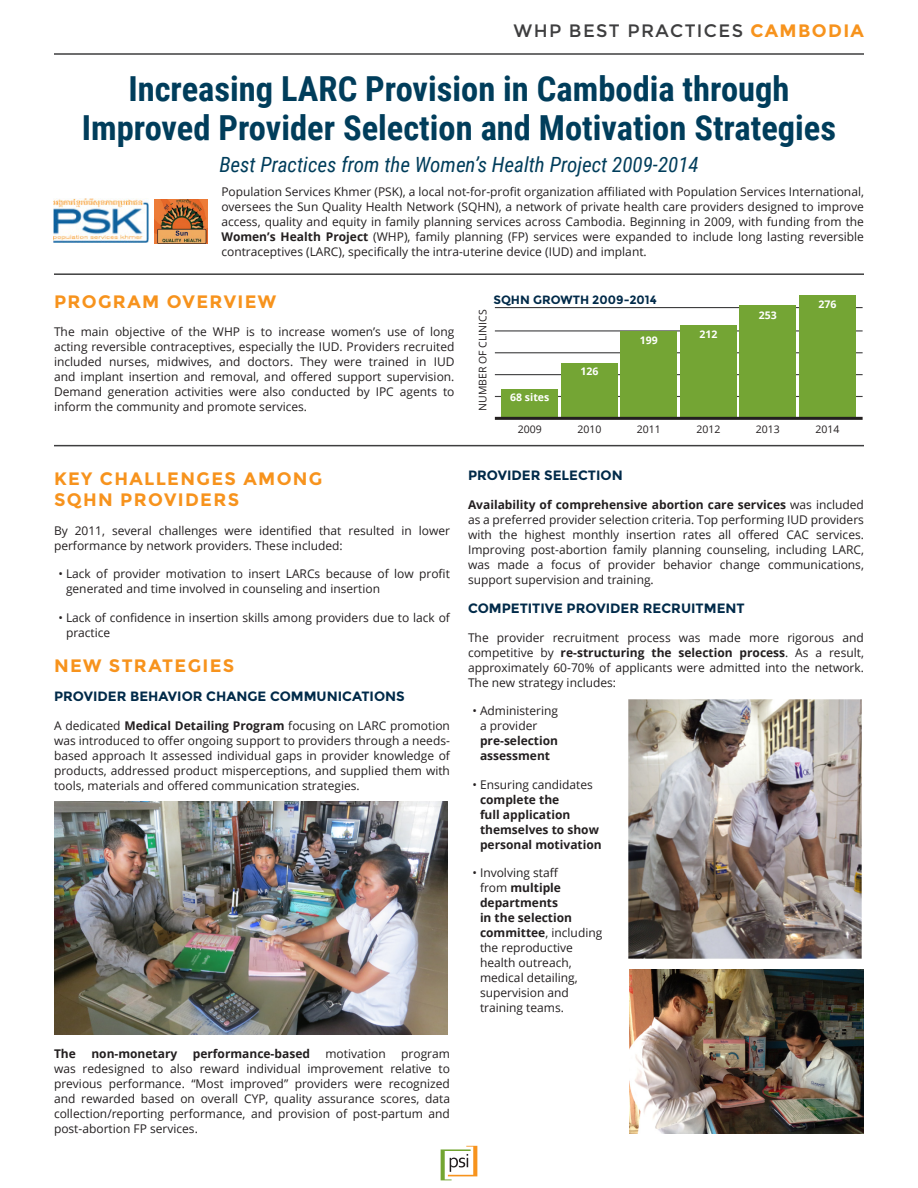
<style>
.page{position:relative;width:918px;height:1188px;background:#fff}
.page>*{position:absolute;margin:0;border:0;box-sizing:border-box;transform-origin:0 0}
.t1{font:700 34.5px/39px "Roboto Condensed";color:#003d5b;text-align:center}
.t2{font:italic 21px "Roboto Condensed";color:#003d5b}
.Headers{font:700 18px/21.6px "Montserrat";letter-spacing:.075em;color:#f7931d}
.t3{font:18px "Montserrat";letter-spacing:.075em;color:#3e3e3f}
.SUB_HEADERS{font:700 13.5px "Montserrat";color:#002a49}
.Body{font:12px/15px "Open Sans";color:#231f20;text-align:justify}
.Body-2{font:700 12px/15px "Open Sans";color:#231f20}
.SUB_HEADERS-2{font:700 12px "Montserrat";color:#002a49}
.Body-3{font:10.5px "Open Sans";color:#231f20}
.White_bold_body{font:700 10.5px "Open Sans";color:#fff}
.s1{font-weight:700;color:#f7931d}
.s2{font-weight:700}
.s3{font-weight:400}
</style>
<div class="page">
<hr style="left:54px;top:53px;width:810px;height:2px;background:#3e3e3f">
<hr style="left:54px;top:273px;width:810px;height:2px;background:#3e3e3f">
<hr style="left:54px;top:445px;width:810px;height:1px;background:#3e3e3f">
<img style="left:54px;top:802px;width:394px;height:232px">
<img style="left:628px;top:700px;width:233px;height:259px">
<img style="left:629px;top:969px;width:234px;height:165px">
<svg style="left:441px;top:1146px;width:36px;height:34px"></svg>
<hr style="left:495px;top:307px;width:368px;height:1px;background:#3e3e3f">
<hr style="left:495px;top:330px;width:368px;height:1px;background:#3e3e3f">
<hr style="left:495px;top:352px;width:368px;height:1px;background:#3e3e3f">
<hr style="left:495px;top:396px;width:368px;height:1px;background:#3e3e3f">
<hr style="left:495px;top:374px;width:368px;height:1px;background:#3e3e3f">
<div style="left:502px;top:389px;width:56px;height:29px;background:#74a534"></div>
<div style="left:621px;top:331px;width:56px;height:87px;background:#74a534"></div>
<div style="left:740px;top:305px;width:56px;height:113px;background:#74a534"></div>
<div style="left:561px;top:364px;width:56px;height:54px;background:#74a534"></div>
<div style="left:680px;top:325px;width:56px;height:93px;background:#74a534"></div>
<div style="left:799px;top:295px;width:56px;height:123px;background:#74a534"></div>
<hr style="left:495px;top:417px;width:368px;height:3px;background:#231f20">
<img style="left:155px;top:199px;width:53px;height:45px">
<img style="left:54px;top:198px;width:95px;height:44px">
<p class="t3" style="left:513px;top:20px;width:352px">WHP BEST PRACTICES <span class="s1">CAMBODIA</span></p>
<p class="t1" style="left:82px;top:68px;width:756px">Increasing LARC Provision in Cambodia through<br>Improved Provider Selection and Motivation Strategies</p>
<p class="t2" style="left:219px;top:149px;width:481px">Best Practices from the Women’s Health Project 2009-2014</p>
<p class="Body" style="left:221px;top:184px;width:644px">Population Services Khmer (PSK), a local not-for-profit organization affiliated with Population Services International, oversees the Sun Quality Health Network (SQHN), a network of private health care providers designed to improve access, quality and equity in family planning services across Cambodia. Beginning in 2009, with funding from the <span class="s2">Women’s Health Project</span> (WHP), family planning (FP) services were expanded to include long lasting reversible contraceptives (LARC), specifically the intra-uterine device (IUD) and implant.</p>
<p class="Headers" style="left:54px;top:291px;width:224px">PROGRAM OVERVIEW</p>
<p class="Body" style="left:54px;top:324px;width:402px">The main objective of the WHP is to increase women’s use of long acting reversible contraceptives, especially the IUD. Providers recruited included nurses, midwives, and doctors. They were trained in IUD and implant insertion and removal, and offered support supervision.<br>Demand generation activities were also conducted by IPC agents to inform the community and promote services.</p>
<p class="SUB_HEADERS-2" style="left:493px;top:293px;width:165px">SQHN GROWTH 2009-2014</p>
<p class="Body-3" style="left:475px;top:411px;width:103px;rotate:-90deg">NUMBER OF CLINICS</p>
<p class="White_bold_body" style="left:510px;top:390px;width:41px">68 sites</p>
<p class="White_bold_body" style="left:580px;top:364px;width:19px">126</p>
<p class="Body-3" style="left:518px;top:422px;width:26px">2009</p>
<p class="Body-3" style="left:577px;top:422px;width:26px">2010</p>
<p class="White_bold_body" style="left:640px;top:333px;width:19px">199</p>
<p class="Body-3" style="left:637px;top:422px;width:26px">2011</p>
<p class="White_bold_body" style="left:699px;top:327px;width:19px">212</p>
<p class="Body-3" style="left:696px;top:422px;width:26px">2012</p>
<p class="White_bold_body" style="left:759px;top:307px;width:19px">253</p>
<p class="Body-3" style="left:756px;top:422px;width:26px">2013</p>
<p class="White_bold_body" style="left:818px;top:296px;width:19px">276</p>
<p class="Body-3" style="left:815px;top:422px;width:26px">2014</p>
<p class="Headers" style="left:54px;top:467px;width:270px">KEY CHALLENGES AMONG<br>SQHN PROVIDERS</p>
<p class="Body" style="left:54px;top:522px;width:398px">By 2011, several challenges were identified that resulted in lower performance by network providers. These included:</p>
<p class="Body" style="left:66px;top:566px;width:386px;text-indent:-8px">• Lack of provider motivation to insert LARCs because of low profit generated and time involved in counseling and insertion</p>
<p class="Body" style="left:66px;top:609px;width:386px;text-indent:-8px">• Lack of confidence in insertion skills among providers due to lack of practice</p>
<p class="Headers" style="left:54px;top:655px;width:182px">NEW STRATEGIES</p>
<p class="SUB_HEADERS" style="left:54px;top:689px;width:352px">PROVIDER BEHAVIOR CHANGE COMMUNICATIONS</p>
<p class="Body" style="left:54px;top:718px;width:398px">A dedicated <span class="s2">Medical Detailing Program</span> focusing on LARC promotion was introduced to offer ongoing support to providers through a needs&shy;based approach It assessed individual gaps in provider knowledge of products, addressed product misperceptions, and supplied them with tools, materials and offered communication strategies.</p>
<p class="Body-2" style="left:54px;top:1046px;width:23px">The</p>
<p class="Body-2" style="left:91px;top:1046px;width:87px">non-monetary</p>
<p class="Body-2" style="left:193px;top:1046px;width:119px">performance-based</p>
<p class="Body" style="left:325px;top:1046px;width:62px">motivation</p>
<p class="Body" style="left:54px;top:1046px;width:398px;text-indent:347px">program was redesigned to also reward individual improvement relative to previous performance. “Most improved” providers were recognized and rewarded based on overall CYP, quality assurance scores, data collection/reporting performance, and provision of post-partum and post-abortion FP services.</p>
<p class="SUB_HEADERS" style="left:468px;top:467px;width:156px">PROVIDER SELECTION</p>
<p class="Body" style="left:468px;top:497px;width:398px"><span class="s2">Availability of comprehensive abortion care services</span> was included as a preferred provider selection criteria. Top performing IUD providers with the highest monthly insertion rates all offered CAC services.<br>Improving post-abortion family planning counseling, including LARC, was made a focus of provider behavior change communications, support supervision and training.</p>
<p class="SUB_HEADERS" style="left:468px;top:601px;width:278px">COMPETITIVE PROVIDER RECRUITMENT</p>
<p class="Body" style="left:468px;top:630px;width:398px">The provider recruitment process was made more rigorous and competitive by <span class="s2">re-structuring the selection process</span>. As a result, approximately 60-70% of applicants were admitted into the network.<br>The new strategy includes:</p>
<p class="Body" style="left:480px;top:703px;width:80px;text-align:left;text-indent:-8px">• Administering a provider <span class="s2">pre-selection assessment</span></p>
<p class="Body-2" style="left:480px;top:777px;width:123px;text-indent:-8px"><span class="s3">• Ensuring candidates </span>complete the<br>full application themselves to show personal motivation</p>
<p class="Body" style="left:480px;top:865px;width:124px;text-align:left;text-indent:-8px">• Involving staff<br>from <span class="s2">multiple departments<br>in the selection committee</span>, including the reproductive health outreach, medical detailing, supervision and training teams.</p>
</div>
